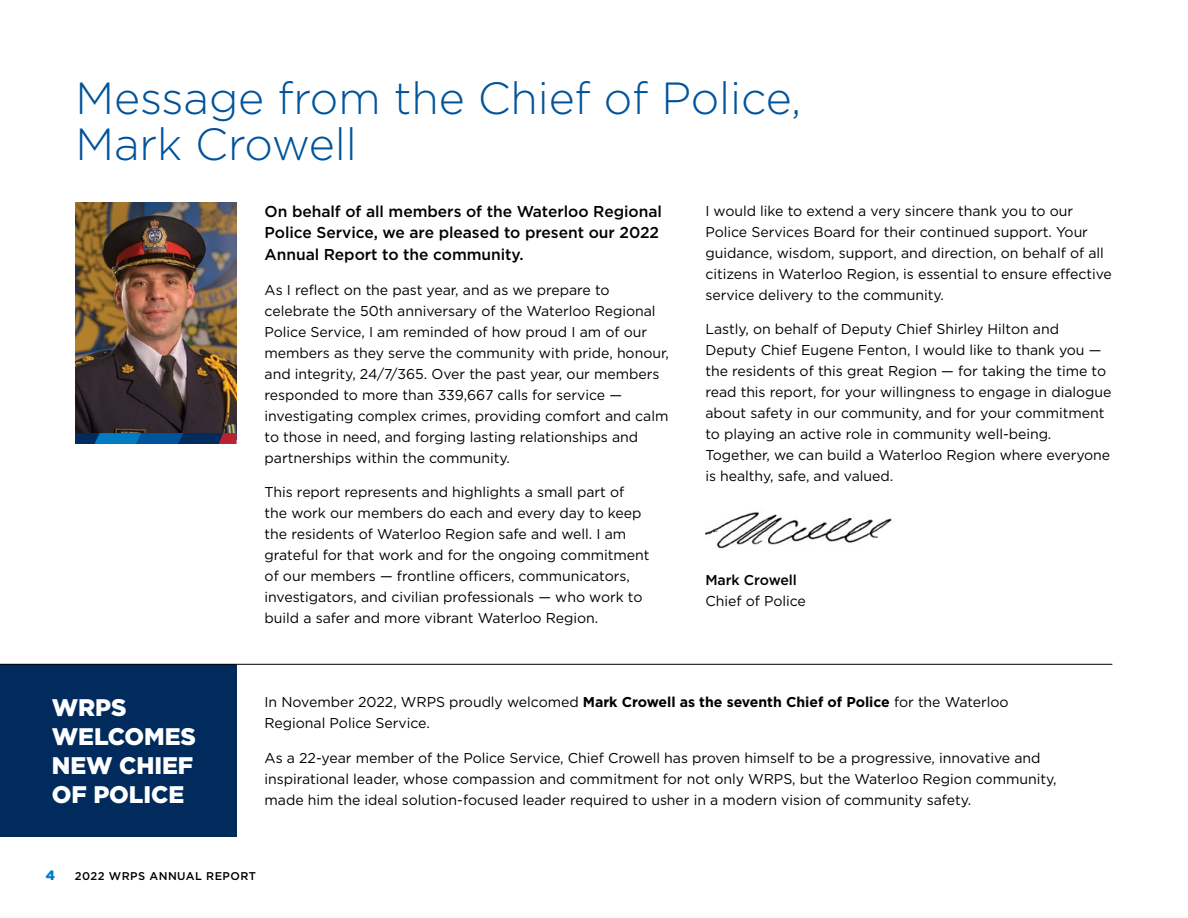
<style>
.page{position:relative;width:1188px;height:918px;background:#fff}
.page>*{position:absolute;margin:0;border:0;box-sizing:border-box;transform-origin:0 0}
.H1_-_Headlines_Insid{font:300 45px/46.5px "Gotham";letter-spacing:-.005em;color:#00539b}
.H1_-_Headlines_Insid-2{font:900 24px/28.8px "Gotham";letter-spacing:-.005em;color:#fff}
.P_-_Body_Copy{font:500 15.75px/21.8px "Gotham";letter-spacing:-.005em;color:#000}
.P_-_Body_Copy-2{font:14.25px/21px "Gotham";letter-spacing:-.005em;color:#000}
.t1{font:900 13.5px "Gotham";color:#007dc3}
.t2{font:500 11.25px "Gotham";letter-spacing:.04em;color:#000}
.s1{font-weight:500}
.s2{font-weight:700}
</style>
<div class="page">
<div style="left:0;top:664px;width:237px;height:173px;background:#002b5c"></div>
<img style="left:705px;top:512px;width:187px;height:37px">
<hr style="left:0;top:664px;width:1112px;height:1px;background:#000">
<img style="left:76px;top:202px;width:161px;height:231px">
<div style="left:76px;top:433px;width:139px;height:11px;background:#002b5c"></div>
<svg style="left:94px;top:433px;width:143px;height:11px"></svg>
<h1 class="H1_-_Headlines_Insid" style="left:76px;top:74px;width:727px">Message from the Chief of Police,<br>Mark Crowell</h1>
<p class="P_-_Body_Copy" style="left:265px;top:200px;width:399px">On behalf of all members of the Waterloo Regional<br>Police Service, we are pleased to present our 2022<br>Annual Report to the community.</p>
<p class="P_-_Body_Copy-2" style="left:265px;top:279px;width:406px">As I reflect on the past year, and as we prepare to celebrate the 50th anniversary of the Waterloo Regional Police Service, I am reminded of how proud I am of our members as they serve the community with pride, honour, and integrity, 24/7/365. Over the past year, our members responded to more than 339,667 calls for service — investigating complex crimes, providing comfort and calm to those in need, and forging lasting relationships and partnerships within the community.</p>
<p class="P_-_Body_Copy-2" style="left:265px;top:481px;width:386px">This report represents and highlights a small part of the work our members do each and every day to keep the residents of Waterloo Region safe and well. I am grateful for that work and for the ongoing commitment of our members — frontline officers, communicators, investigators, and civilian professionals — who work to build a safer and more vibrant Waterloo Region.</p>
<p class="P_-_Body_Copy-2" style="left:705px;top:200px;width:408px">I would like to extend a very sincere thank you to our Police Services Board for their continued support. Your guidance, wisdom, support, and direction, on behalf of all citizens in Waterloo Region, is essential to ensure effective service delivery to the community.</p>
<p class="P_-_Body_Copy-2" style="left:705px;top:318px;width:408px">Lastly, on behalf of Deputy Chief Shirley Hilton and Deputy Chief Eugene Fenton, I would like to thank you — the residents of this great Region — for taking the time to read this report, for your willingness to engage in dialogue about safety in our community, and for your commitment to playing an active role in community well-being.<br>Together, we can build a Waterloo Region where everyone is healthy, safe, and valued.</p>
<p class="P_-_Body_Copy-2" style="left:705px;top:569px;width:102px"><span class="s1">Mark Crowell<br></span>Chief of Police</p>
<h1 class="H1_-_Headlines_Insid-2" style="left:52px;top:693px;width:146px">WRPS<br>WELCOMES<br>NEW CHIEF<br>OF POLICE</h1>
<p class="P_-_Body_Copy-2" style="left:265px;top:691px;width:746px">In November 2022, WRPS proudly welcomed <span class="s2">Mark Crowell as the seventh Chief of Police</span> for the Waterloo<br>Regional Police Service.</p>
<p class="P_-_Body_Copy-2" style="left:265px;top:747px;width:794px">As a 22-year member of the Police Service, Chief Crowell has proven himself to be a progressive, innovative and inspirational leader, whose compassion and commitment for not only WRPS, but the Waterloo Region community, made him the ideal solution-focused leader required to usher in a modern vision of community safety.</p>
<p class="t1" style="left:46px;top:868px;width:11px">4</p>
<p class="t2" style="left:75px;top:870px;width:183px">2022 WRPS ANNUAL REPORT</p>
</div>
